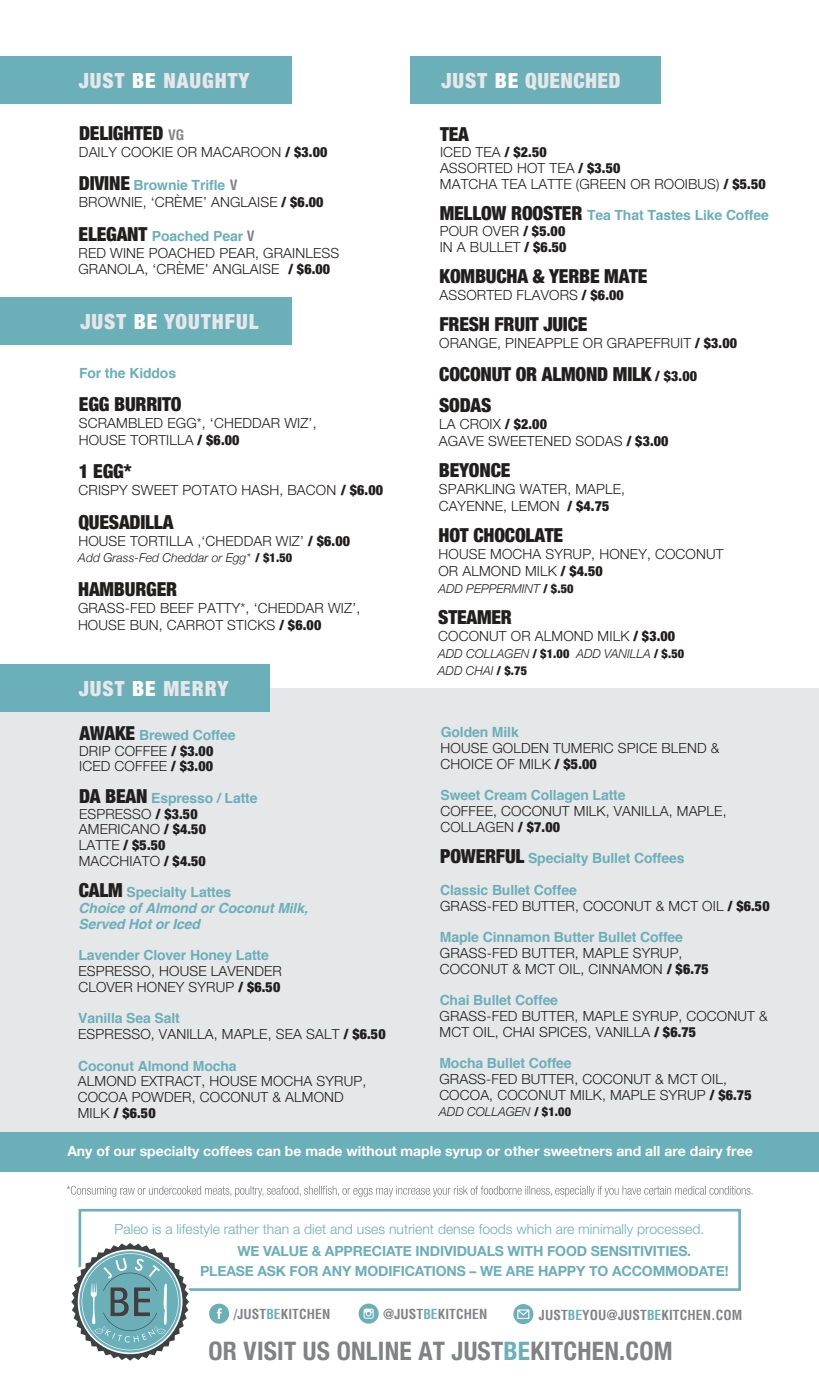
<style>
.page{position:relative;width:819px;height:1386px;background:#fff}
.page>*{position:absolute;margin:0;border:0;box-sizing:border-box;transform-origin:0 0}
.t1{font:700 condensed 25.38px "Helvetica Neue";letter-spacing:.01em;color:#808284}
.t2{font:900 condensed 21px "Helvetica Neue LT Std";letter-spacing:.05em;color:#e6e7e9}
.t3{font:900 condensed 21px "Helvetica Neue LT Std";letter-spacing:.02em;color:#e6e7e9}
.t4{font:900 condensed 19.25px/31.5px "Helvetica Neue";letter-spacing:-.01em;color:#211e1e}
.t5{font:300 14px/15.8px "Helvetica Neue LT Std";letter-spacing:.01em;color:#211e1e}
.t6{font:700 14px "Helvetica";letter-spacing:-.01em;color:#6bafb9}
.t7{font:700 14px/19.2px "Helvetica Neue";letter-spacing:-.01em;color:#6bafb9;text-align:center}
.t8{font:700 14px "Helvetica Neue";color:#fff}
.t9{font:300 14px "Helvetica Neue LT Std";color:#6bafb9}
.t10{font:italic 700 14px/15.8px "Helvetica";letter-spacing:-.01em;color:#6bafb9}
.t11{font:700 condensed 13.47px "Helvetica";letter-spacing:.01em;color:#808284}
.t12{font:italic 300 12.25px/16.8px "Helvetica Neue";color:#231f20}
.s1{color:#fff}
.s2{font-family:"Helvetica";font-weight:700;font-size:14px;color:#808285}
.s3{font-weight:900;font-stretch:condensed}
.s4{font-family:"Helvetica Neue";font-weight:900;font-stretch:condensed;font-size:19.25px;color:#211e1e}
.s5{font-stretch:condensed;color:#808285}
.s6{font-family:"Helvetica Neue LT Std";font-weight:900;font-style:normal;font-stretch:condensed;color:#211e1e}
.s7{font-family:"Helvetica Neue";font-weight:900;font-style:normal;font-stretch:condensed;font-size:19.25px;color:#211e1e}
.s8{font-style:normal}
.s9{font-family:"Helvetica Neue LT Std";font-size:14px}
.s10{color:#6bafb9}
</style>
<div class="page">
<div style="left:0;top:688px;width:819px;height:445px;background:#e6e7e9"></div>
<div style="left:0;top:1132px;width:819px;height:39px;background:#6bafb9"></div>
<div style="left:0;top:56px;width:291px;height:47px;background:#6bafb9"></div>
<div style="left:0;top:665px;width:270px;height:47px;background:#6bafb9"></div>
<div style="left:79px;top:1209px;width:662px;height:82px;border:3px solid #6bafb9"></div>
<svg style="left:67px;top:1186px;width:686px;height:11px"></svg>
<svg style="left:71px;top:1239px;width:122px;height:122px"></svg>
<svg style="left:359px;top:1304px;width:20px;height:20px"></svg>
<svg style="left:209px;top:1304px;width:20px;height:20px"></svg>
<svg style="left:513px;top:1304px;width:20px;height:20px"></svg>
<div style="left:0;top:298px;width:292px;height:47px;background:#6bafb9"></div>
<div style="left:410px;top:56px;width:251px;height:47px;background:#6bafb9"></div>
<h2 class="t2" style="left:79px;top:67px;width:172px">JUST <span class="s1">BE</span> NAUGHTY</h2>
<h3 class="t4" style="left:79px;top:116px;width:107px">DELIGHTED <span class="s2">VG</span></h3>
<p class="t5" style="left:79px;top:144px;width:250px">DAILY COOKIE OR MACAROON <span class="s3">/ $3.00</span></p>
<p class="t6" style="left:79px;top:174px;width:160px"><span class="s4">DIVINE</span> Brownie Trifle <span class="s5">V</span></p>
<p class="t5" style="left:79px;top:194px;width:246px">BROWNIE, ‘CRÈME’ ANGLAISE <span class="s3">/ $6.00</span></p>
<p class="t6" style="left:79px;top:225px;width:177px"><span class="s4">ELEGANT</span> Poached Pear <span class="s5">V</span></p>
<p class="t5" style="left:78px;top:244px;width:263px;line-height:16.8px">RED WINE POACHED PEAR, GRAINLESS<br>GRANOLA, ‘CRÈME’ ANGLAISE <span class="s3">/ $6.00</span></p>
<h2 class="t2" style="left:80px;top:309px;width:180px">JUST <span class="s1">BE</span> YOUTHFUL</h2>
<p class="t6" style="left:79px;top:361px;width:99px">For the Kiddos</p>
<h3 class="t4" style="left:79px;top:388px;width:104px">EGG BURRITO</h3>
<p class="t5" style="left:79px;top:414px;width:239px;line-height:16.8px">SCRAMBLED EGG*, ‘CHEDDAR WIZ’,<br>HOUSE TORTILLA <span class="s3">/ $6.00</span></p>
<h3 class="t4" style="left:79px;top:455px;width:54px">1 EGG*</h3>
<p class="t5" style="left:79px;top:482px;width:306px">CRISPY SWEET POTATO HASH, BACON <span class="s3">/ $6.00</span></p>
<h3 class="t4" style="left:78px;top:505px;width:96px">QUESADILLA</h3>
<p class="t5" style="left:78px;top:533px;width:273px">HOUSE TORTILLA ,‘CHEDDAR WIZ’ <span class="s3">/ $6.00</span></p>
<p class="t12" style="left:78px;top:549px;width:215px">Add Grass-Fed Cheddar or Egg* <span class="s6">/ $1.50</span></p>
<h3 class="t4" style="left:78px;top:572px;width:100px">HAMBURGER</h3>
<p class="t5" style="left:78px;top:599px;width:284px;line-height:16.8px">GRASS-FED BEEF PATTY*, ‘CHEDDAR WIZ’,<br>HOUSE BUN, CARROT STICKS <span class="s3">/ $6.00</span></p>
<h2 class="t2" style="left:79px;top:676px;width:151px">JUST <span class="s1">BE</span> MERRY</h2>
<p class="t6" style="left:79px;top:724px;width:158px"><span class="s4">AWAKE</span> Brewed Coffee</p>
<p class="t5" style="left:79px;top:743px;width:136px">DRIP COFFEE <span class="s3">/ $3.00<br></span>ICED COFFEE <span class="s3">/ $3.00</span></p>
<p class="t6" style="left:79px;top:787px;width:180px"><span class="s4">DA BEAN</span> Espresso / Latte</p>
<p class="t5" style="left:79px;top:806px;width:129px">ESPRESSO <span class="s3">/ $3.50<br></span>AMERICANO <span class="s3">/ $4.50<br></span>LATTE <span class="s3">/ $5.50<br></span>MACCHIATO <span class="s3">/ $4.50</span></p>
<p class="t10" style="left:79px;top:885px;width:231px"><span class="s7">CALM</span> <span class="s8">Specialty Lattes<br></span>Choice of Almond or Coconut Milk,<br>Served Hot or Iced</p>
<p class="t6" style="left:78px;top:944px;width:192px">Lavender Clover Honey Latte</p>
<p class="t5" style="left:78px;top:963px;width:205px">ESPRESSO, HOUSE LAVENDER<br>CLOVER HONEY SYRUP <span class="s3">/ $6.50</span></p>
<p class="t6" style="left:78px;top:1007px;width:103px">Vanilla Sea Salt</p>
<p class="t5" style="left:78px;top:1026px;width:309px">ESPRESSO, VANILLA, MAPLE, SEA SALT <span class="s3">/ $6.50</span></p>
<p class="t6" style="left:78px;top:1054px;width:160px">Coconut Almond Mocha</p>
<p class="t5" style="left:78px;top:1073px;width:290px">ALMOND EXTRACT, HOUSE MOCHA SYRUP,<br>COCOA POWDER, COCONUT &amp; ALMOND<br>MILK <span class="s3">/ $6.50</span></p>
<h2 class="t3" style="left:441px;top:67px;width:181px">JUST <span class="s1">BE</span> QUENCHED</h2>
<h3 class="t4" style="left:440px;top:118px;width:30px">TEA</h3>
<p class="t5" style="left:440px;top:144px;width:327px">ICED TEA <span class="s3">/ $2.50<br></span>ASSORTED HOT TEA <span class="s3">/ $3.50<br></span>MATCHA TEA LATTE (GREEN OR ROOIBUS) <span class="s3">/ $5.50</span></p>
<p class="t6" style="left:440px;top:204px;width:331px"><span class="s4">MELLOW ROOSTER</span> Tea That Tastes Like Coffee</p>
<p class="t5" style="left:440px;top:223px;width:128px">POUR OVER <span class="s3">/ $5.00<br></span>IN A BULLET <span class="s3">/ $6.50</span></p>
<h3 class="t4" style="left:440px;top:259px;width:209px">KOMBUCHA &amp; YERBE MATE</h3>
<p class="t5" style="left:440px;top:287px;width:186px">ASSORTED FLAVORS <span class="s3">/ $6.00</span></p>
<h3 class="t4" style="left:439px;top:308px;width:150px">FRESH FRUIT JUICE</h3>
<p class="t5" style="left:439px;top:335px;width:299px">ORANGE, PINEAPPLE OR GRAPEFRUIT <span class="s3">/ $3.00</span></p>
<h3 class="t4" style="left:439px;top:357px;width:259px">COCONUT OR ALMOND MILK <span class="s9">/ $3.00<br></span>SODAS</h3>
<p class="t5" style="left:439px;top:415px;width:231px;line-height:16.8px">LA CROIX <span class="s3">/ $2.00<br></span>AGAVE SWEETENED SODAS <span class="s3">/ $3.00</span></p>
<h3 class="t4" style="left:439px;top:454px;width:73px">BEYONCE</h3>
<p class="t5" style="left:439px;top:480px;width:188px;line-height:16.8px">SPARKLING WATER, MAPLE,<br>CAYENNE, LEMON <span class="s3">/ $4.75</span></p>
<h3 class="t4" style="left:439px;top:519px;width:126px">HOT CHOCOLATE</h3>
<p class="t5" style="left:438px;top:546px;width:287px;line-height:16.8px">HOUSE MOCHA SYRUP, HONEY, COCONUT<br>OR ALMOND MILK <span class="s3">/ $4.50</span></p>
<p class="t12" style="left:438px;top:579px;width:137px">ADD PEPPERMINT <span class="s6">/ $.50</span></p>
<h3 class="t4" style="left:438px;top:601px;width:75px">STEAMER</h3>
<p class="t5" style="left:438px;top:628px;width:239px">COCONUT OR ALMOND MILK <span class="s3">/ $3.00</span></p>
<p class="t12" style="left:438px;top:644px;width:248px">ADD COLLAGEN <span class="s6">/ $1.00</span> ADD VANILLA <span class="s6">/ $.50<br></span>ADD CHAI <span class="s6">/ $.75</span></p>
<p class="t6" style="left:441px;top:721px;width:80px">Golden Milk</p>
<p class="t5" style="left:441px;top:740px;width:280px">HOUSE GOLDEN TUMERIC SPICE BLEND &amp;<br>CHOICE OF MILK <span class="s3">/ $5.00</span></p>
<p class="t6" style="left:440px;top:784px;width:187px">Sweet Cream Collagen Latte</p>
<p class="t5" style="left:440px;top:803px;width:288px">COFFEE, COCONUT MILK, VANILLA, MAPLE,<br>COLLAGEN <span class="s3">/ $7.00</span></p>
<p class="t6" style="left:440px;top:847px;width:246px"><span class="s4">POWERFUL</span> Specialty Bullet Coffees</p>
<p class="t6" style="left:440px;top:879px;width:138px">Classic Bullet Coffee</p>
<p class="t5" style="left:440px;top:898px;width:331px">GRASS-FED BUTTER, COCONUT &amp; MCT OIL <span class="s3">/ $6.50</span></p>
<p class="t6" style="left:440px;top:926px;width:245px">Maple Cinnamon Butter Bullet Coffee</p>
<p class="t5" style="left:440px;top:945px;width:271px">GRASS-FED BUTTER, MAPLE SYRUP,<br>COCONUT &amp; MCT OIL, CINNAMON <span class="s3">/ $6.75</span></p>
<p class="t6" style="left:440px;top:989px;width:120px">Chai Bullet Coffee</p>
<p class="t5" style="left:440px;top:1008px;width:330px">GRASS-FED BUTTER, MAPLE SYRUP, COCONUT &amp;<br>MCT OIL, CHAI SPICES, VANILLA <span class="s3">/ $6.75</span></p>
<p class="t6" style="left:439px;top:1052px;width:134px">Mocha Bullet Coffee</p>
<p class="t5" style="left:439px;top:1071px;width:314px">GRASS-FED BUTTER, COCONUT &amp; MCT OIL,<br>COCOA, COCONUT MILK, MAPLE SYRUP <span class="s3">/ $6.75</span></p>
<p class="t12" style="left:439px;top:1103px;width:133px">ADD COLLAGEN <span class="s6">/ $1.00</span></p>
<p class="t8" style="left:67px;top:1140px;width:687px">Any of our specialty coffees can be made without maple syrup or other sweetners and all are dairy free</p>
<p class="t9" style="left:115px;top:1221px;width:591px">Paleo is a lifestyle rather than a diet and uses nutrient dense foods which are minimally processed.</p>
<p class="t7" style="left:200px;top:1242px;width:530px">WE VALUE &amp; APPRECIATE INDIVIDUALS WITH FOOD SENSITIVITIES.<br>PLEASE ASK FOR ANY MODIFICATIONS – WE ARE HAPPY TO ACCOMMODATE!</p>
<p class="t11" style="left:234px;top:1305px;width:98px">/JUST<span class="s10">BE</span>KITCHEN</p>
<p class="t11" style="left:383px;top:1305px;width:106px">@JUST<span class="s10">BE</span>KITCHEN</p>
<p class="t11" style="left:539px;top:1307px;width:205px">JUST<span class="s10">BE</span>YOU@JUST<span class="s10">BE</span>KITCHEN.COM</p>
<h1 class="t1" style="left:208px;top:1330px;width:466px">OR VISIT US ONLINE AT JUST<span class="s10">BE</span>KITCHEN.COM</h1>
</div>
